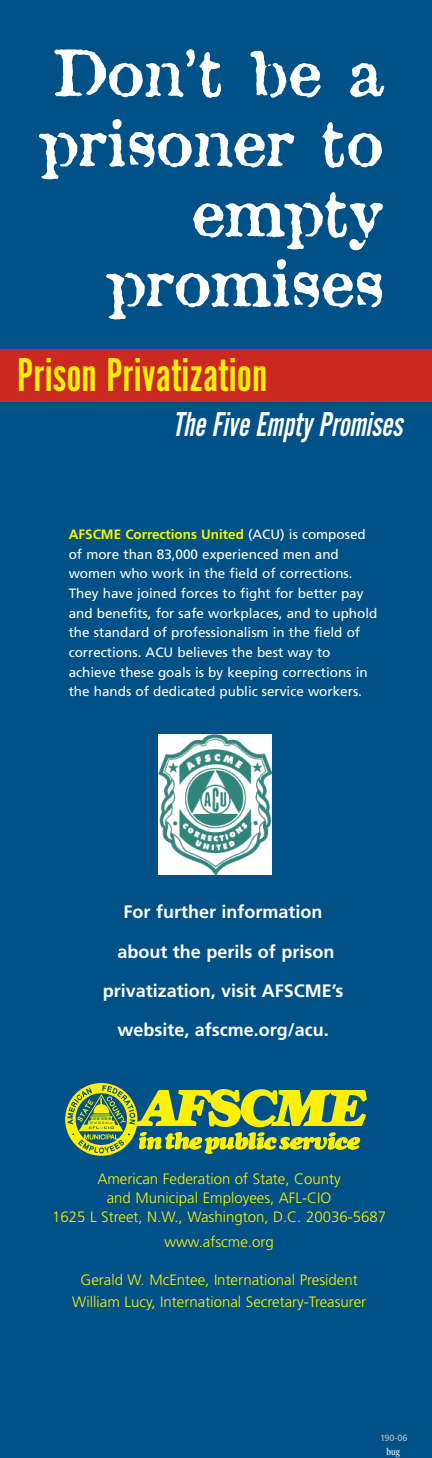
<style>
.page{position:relative;width:432px;height:1458px;background:#fff}
.page>*{position:absolute;margin:0;border:0;box-sizing:border-box;transform-origin:0 0}
.t1{font:61.5px/70.1px "Attic";color:#fff;text-align:right}
.t2{font:49.5px "Alternate Got No 1 D";color:#fff101}
.t3{font:italic 36px "Alternate Got No 2 D";color:#fff;scale:.9 1}
.t4{font:700 18px/39.3px "Frutiger";color:#fff;text-align:center}
.t5{font:300 15px/19px "Frutiger";color:#fff101;text-align:center}
.t6{font:13.5px/19.6px "Frutiger";color:#fff}
.t7{font:condensed 10.5px "Garamond";color:#fff}
.t8{font:9px "Frutiger";color:#bcbdc0}
.s1{font-weight:700;color:#fff101}
</style>
<div class="page">
<div style="left:0;top:998px;width:432px;height:460px;background:#005187"></div>
<div style="left:0;top:0;width:432px;height:999px;background:#005187"></div>
<img style="left:159px;top:735px;width:113px;height:139px">
<img style="left:65px;top:1083px;width:302px;height:73px">
<div style="left:0;top:349px;width:432px;height:53px;background:#cc2822"></div>
<h1 class="t1" style="left:39px;top:39px;width:346px">Don’t be a prisoner to empty promises</h1>
<h2 class="t2" style="left:17px;top:345px;width:252px">Prison Privatization</h2>
<h3 class="t3" style="left:173px;top:403px;width:262px">The Five Empty Promises</h3>
<p class="t6" style="left:69px;top:526px;width:310px"><span class="s1">AFSCME Corrections United</span> (ACU) is composed of more than 83,000 experienced men and women who work in the field of corrections.<br>They have joined forces to fight for better pay and benefits, for safe workplaces, and to uphold the standard of professionalism in the field of corrections. ACU believes the best way to achieve these goals is by keeping corrections in the hands of dedicated public service workers.</p>
<h3 class="t4" style="left:103px;top:894px;width:242px">For further information about the perils of prison privatization, visit AFSCME’s website, afscme.org/acu.</h3>
<p class="t5" style="left:52px;top:1170px;width:335px">American Federation of State, County<br>and Municipal Employees, AFL-CIO<br>1625 L Street, N.W., Washington, D.C. 20036-5687</p>
<p class="t5" style="left:165px;top:1234px;width:111px">www.afscme.org</p>
<p class="t5" style="left:72px;top:1270px;width:296px;line-height:22px">Gerald W. McEntee, International President<br>William Lucy, International Secretary-Treasurer</p>
<p class="t8" style="left:380px;top:1434px;width:29px">190-06</p>
<p class="t7" style="left:387px;top:1448px;width:15px">bug</p>
</div>
